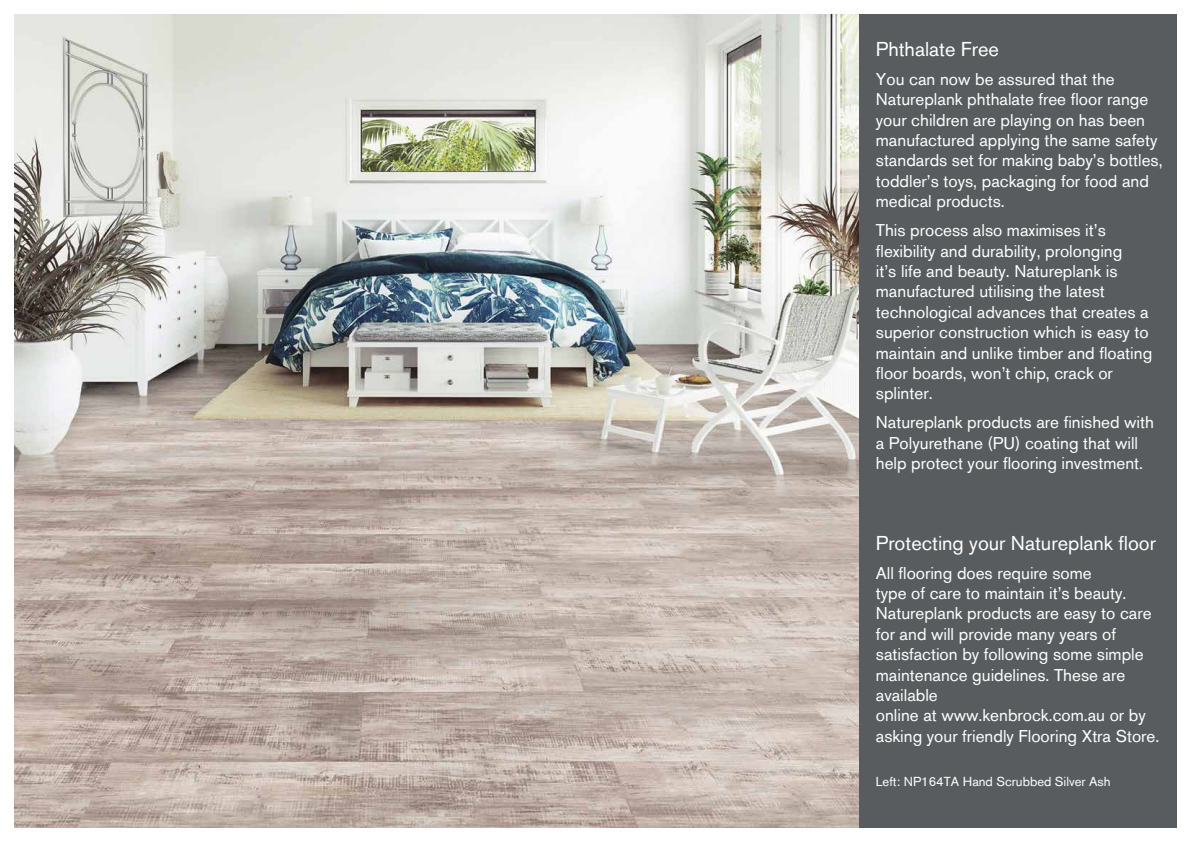
<style>
.page{position:relative;width:1191px;height:842px;background:#fff}
.page>*{position:absolute;margin:0;border:0;box-sizing:border-box;transform-origin:0 0}
.t1{font:20px "Akzidenz Grotesk BE";color:#fff}
.t2{font:17px/20.4px "Akzidenz Grotesk BE";color:#fff}
.t3{font:13px "Akzidenz Grotesk BE";color:#fff}
</style>
<div class="page">
<img style="left:14px;top:14px;width:845px;height:814px">
<div style="left:859px;top:14px;width:317px;height:814px;background:#595c5e"></div>
<p class="t1" style="left:876px;top:41px;width:124px">Phthalate Free</p>
<p class="t2" style="left:876px;top:70px;width:288px">You can now be assured that the Natureplank phthalate free floor range your children are playing on has been manufactured applying the same safety standards set for making baby’s bottles, toddler’s toys, packaging for food and medical products.</p>
<p class="t2" style="left:876px;top:221px;width:278px">This process also maximises it’s flexibility and durability, prolonging<br>it’s life and beauty. Natureplank is manufactured utilising the latest technological advances that creates a superior construction which is easy to maintain and unlike timber and floating floor boards, won’t chip, crack or splinter.</p>
<p class="t2" style="left:876px;top:412px;width:280px">Natureplank products are finished with a Polyurethane (PU) coating that will help protect your flooring investment.</p>
<p class="t1" style="left:876px;top:531px;width:282px">Protecting your Natureplank floor</p>
<p class="t2" style="left:876px;top:562px;width:285px">All flooring does require some<br>type of care to maintain it’s beauty.<br>Natureplank products are easy to care for and will provide many years of satisfaction by following some simple maintenance guidelines. These are available<br>online at www.kenbrock.com.au or by asking your friendly Flooring Xtra Store.</p>
<p class="t3" style="left:876px;top:773px;width:236px">Left: NP164TA Hand Scrubbed Silver Ash</p>
</div>
